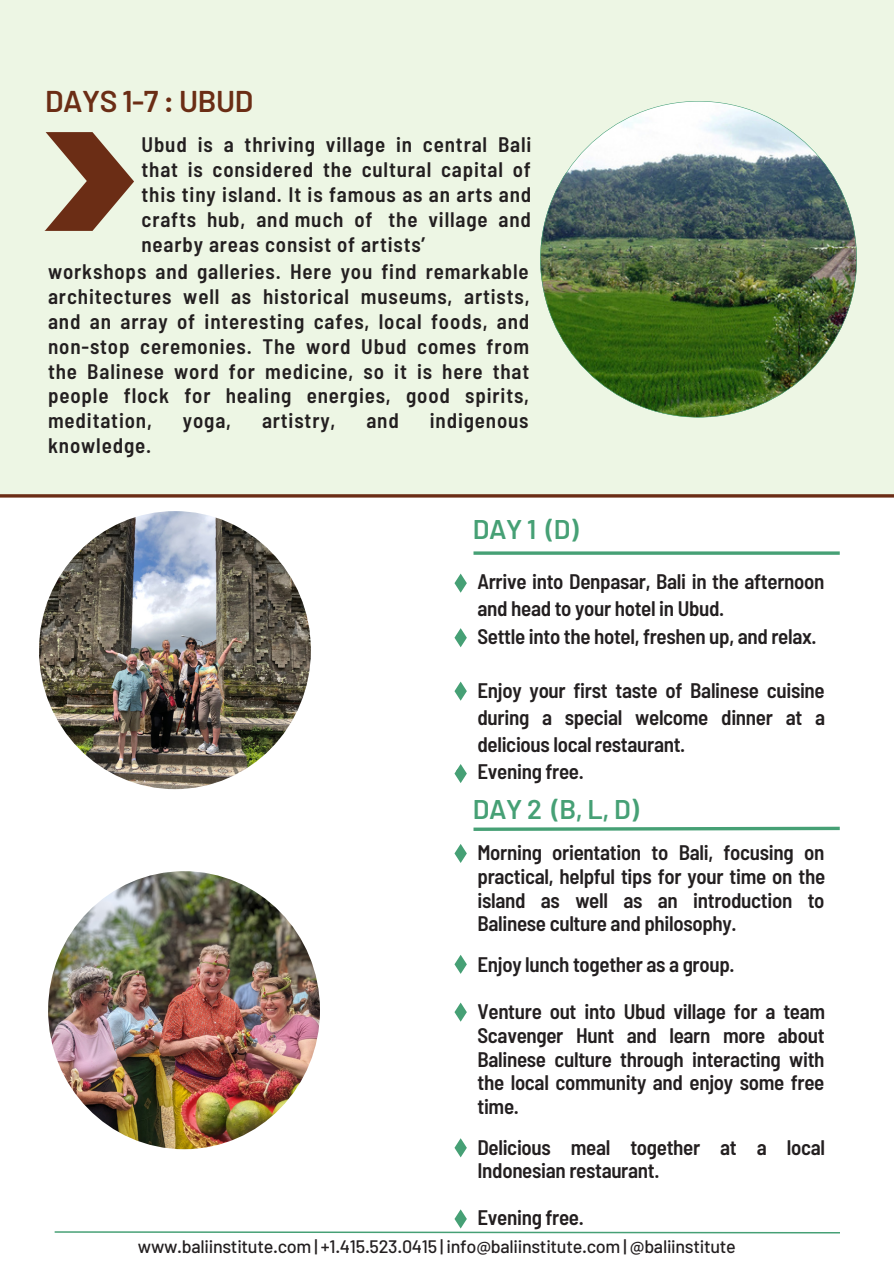
<style>
.page{position:relative;width:894px;height:1264px;background:#fff}
.page>*{position:absolute;margin:0;border:0;box-sizing:border-box;transform-origin:0 0}
.t1{font:600 30px "Barlow";letter-spacing:-.015em;color:#6b2d15}
.t2{font:600 27px "Barlow";letter-spacing:-.015em;color:#46a075}
.t3{font:600 semi-condensed 21px/24.8px "Barlow";letter-spacing:-.015em;color:#231f20;text-align:justify}
.t4{font:600 semi-condensed 21px "Barlow";letter-spacing:.04em;color:#231f20}
.t5{font:500 18px "Barlow";letter-spacing:-.015em;color:#231f20}
</style>
<div class="page">
<div style="left:0;top:0;width:893px;height:495px;background:#edf6e4"></div>
<img style="left:39px;top:511px;width:272px;height:278px;border-radius:50%">
<img style="left:540px;top:101px;width:316px;height:316px;border-radius:50%">
<svg style="left:45px;top:132px;width:89px;height:99px"></svg>
<svg style="left:454px;top:628px;width:12px;height:19px"></svg>
<svg style="left:454px;top:681px;width:12px;height:19px"></svg>
<svg style="left:454px;top:573px;width:12px;height:19px"></svg>
<svg style="left:473px;top:551px;width:366px;height:4px"></svg>
<hr style="left:0;top:494px;width:893px;height:3px;background:#6b2d15">
<svg style="left:454px;top:764px;width:12px;height:19px"></svg>
<img style="left:48px;top:871px;width:272px;height:278px;border-radius:50%">
<svg style="left:454px;top:955px;width:12px;height:18px"></svg>
<svg style="left:454px;top:1002px;width:12px;height:19px"></svg>
<svg style="left:454px;top:1138px;width:12px;height:19px"></svg>
<svg style="left:55px;top:1209px;width:784px;height:24px"></svg>
<svg style="left:454px;top:844px;width:12px;height:19px"></svg>
<svg style="left:473px;top:826px;width:367px;height:5px"></svg>
<p class="t1" style="left:45px;top:82px;width:210px">DAYS 1-7 : UBUD</p>
<p class="t3" style="left:141px;top:132px;width:391px">Ubud is a thriving village in central Bali that is considered the cultural capital of this tiny island. It is famous as an arts and crafts hub, and much of the village and nearby areas consist of artists’</p>
<p class="t3" style="left:48px;top:259px;width:483px">workshops and galleries. Here you find remarkable architectures well as historical museums, artists, and an array of interesting cafes, local foods, and non-stop ceremonies. The word Ubud comes from the Balinese word for medicine, so it is here that people flock for healing energies, good spirits, meditation,</p>
<p class="t3" style="left:183px;top:407px;width:50px">yoga,</p>
<p class="t4" style="left:262px;top:407px;width:75px">artistry,</p>
<p class="t3" style="left:366px;top:407px;width:34px">and</p>
<p class="t4" style="left:429px;top:407px;width:100px">indigenous</p>
<p class="t4" style="left:48px;top:432px;width:105px">knowledge.</p>
<p class="t2" style="left:473px;top:512px;width:107px">DAY 1 (D)</p>
<p class="t3" style="left:477px;top:567px;width:348px;line-height:27px">Arrive into Denpasar, Bali in the afternoon and head to your hotel in Ubud.</p>
<p class="t3" style="left:477px;top:622px;width:340px">Settle into the hotel, freshen up, and relax.</p>
<p class="t3" style="left:477px;top:675px;width:349px;line-height:27px">Enjoy your first taste of Balinese cuisine during a special welcome dinner at a delicious local restaurant.</p>
<p class="t3" style="left:477px;top:758px;width:108px">Evening free.</p>
<p class="t2" style="left:473px;top:792px;width:168px">DAY 2 (B, L, D)</p>
<p class="t3" style="left:477px;top:840px;width:349px;line-height:23.7px">Morning orientation to Bali, focusing on practical, helpful tips for your time on the island as well as an introduction to Balinese culture and philosophy.</p>
<p class="t3" style="left:477px;top:951px;width:259px">Enjoy lunch together as a group.</p>
<p class="t3" style="left:477px;top:999px;width:349px;line-height:23.7px">Venture out into Ubud village for a team Scavenger Hunt and learn more about Balinese culture through interacting with the local community and enjoy some free time.</p>
<p class="t3" style="left:477px;top:1134px;width:349px;line-height:23.7px">Delicious meal together at a local<br>Indonesian restaurant.</p>
<p class="t3" style="left:477px;top:1204px;width:108px">Evening free.</p>
<p class="t5" style="left:138px;top:1235px;width:599px">www.baliinstitute.com | +1.415.523.0415 | info@baliinstitute.com | @baliinstitute</p>
</div>
